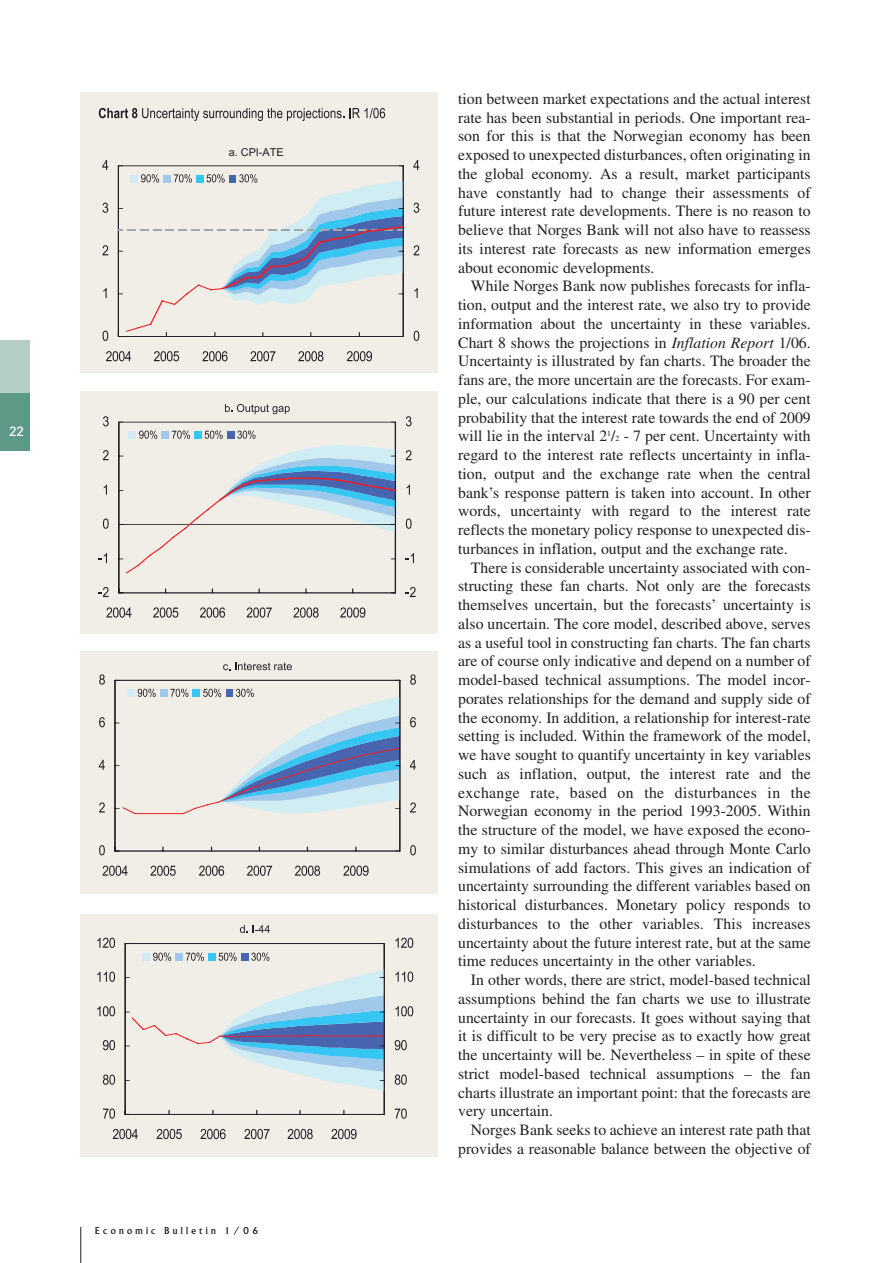
<style>
.page{position:relative;width:893px;height:1263px;background:#fff}
.page>*{position:absolute;margin:0;border:0;box-sizing:border-box;transform-origin:0 0}
.t1{font:15.75px/18.8px "Times";color:#231f20;text-align:justify}
.t2{font:13.5px "Univers";color:#fff}
.t3{font:10.95px "Arial";color:#231f20}
.t4{font:10.5px "Albertus";letter-spacing:.31em;color:#231f20}
.s1{font-style:italic}
.s2{font-size:7.8px}
</style>
<div class="page">
<hr style="left:80px;top:1227px;width:1px;height:36px;background:#231f20">
<div style="left:0;top:340px;width:30px;height:111px;background:#b5cfc7"></div>
<div style="left:0;top:393px;width:30px;height:58px;background:#5e9988"></div>
<div style="left:81px;top:93px;width:357px;height:280px;background:#f1ede7"></div>
<svg style="left:99px;top:108px;width:245px;height:13px"></svg>
<svg style="left:350px;top:108px;width:35px;height:10px"></svg>
<hr style="left:118px;top:166px;width:285px;height:1px;background:#231f20">
<hr style="left:118px;top:166px;width:1px;height:171px;background:#231f20">
<hr style="left:403px;top:166px;width:1px;height:171px;background:#231f20">
<svg style="left:103px;top:331px;width:5px;height:10px"></svg>
<svg style="left:103px;top:288px;width:4px;height:10px"></svg>
<svg style="left:102px;top:245px;width:6px;height:10px"></svg>
<svg style="left:103px;top:203px;width:5px;height:10px"></svg>
<svg style="left:102px;top:160px;width:6px;height:10px"></svg>
<svg style="left:106px;top:351px;width:25px;height:10px"></svg>
<svg style="left:154px;top:351px;width:25px;height:10px"></svg>
<svg style="left:202px;top:351px;width:26px;height:10px"></svg>
<svg style="left:250px;top:351px;width:25px;height:10px"></svg>
<svg style="left:298px;top:351px;width:25px;height:10px"></svg>
<svg style="left:347px;top:351px;width:25px;height:10px"></svg>
<svg style="left:414px;top:331px;width:5px;height:10px"></svg>
<svg style="left:414px;top:288px;width:4px;height:10px"></svg>
<svg style="left:413px;top:245px;width:6px;height:10px"></svg>
<svg style="left:414px;top:203px;width:5px;height:10px"></svg>
<svg style="left:413px;top:160px;width:6px;height:10px"></svg>
<svg style="left:118px;top:174px;width:287px;height:163px"></svg>
<div style="left:81px;top:391px;width:357px;height:242px;background:#f1ede7"></div>
<hr style="left:119px;top:422px;width:276px;height:1px;background:#231f20">
<hr style="left:119px;top:593px;width:276px;height:1px;background:#231f20">
<hr style="left:395px;top:422px;width:1px;height:171px;background:#231f20">
<hr style="left:119px;top:422px;width:1px;height:171px;background:#231f20">
<svg style="left:119px;top:445px;width:278px;height:129px"></svg>
<svg style="left:99px;top:587px;width:10px;height:10px"></svg>
<svg style="left:99px;top:553px;width:8px;height:10px"></svg>
<svg style="left:103px;top:518px;width:6px;height:11px"></svg>
<svg style="left:104px;top:485px;width:3px;height:10px"></svg>
<svg style="left:103px;top:450px;width:6px;height:10px"></svg>
<svg style="left:103px;top:416px;width:6px;height:10px"></svg>
<svg style="left:406px;top:587px;width:10px;height:10px"></svg>
<svg style="left:406px;top:553px;width:8px;height:10px"></svg>
<svg style="left:406px;top:518px;width:6px;height:11px"></svg>
<svg style="left:407px;top:485px;width:3px;height:10px"></svg>
<svg style="left:406px;top:450px;width:5px;height:10px"></svg>
<svg style="left:406px;top:416px;width:6px;height:10px"></svg>
<svg style="left:106px;top:607px;width:25px;height:11px"></svg>
<svg style="left:153px;top:607px;width:25px;height:11px"></svg>
<svg style="left:200px;top:607px;width:25px;height:11px"></svg>
<svg style="left:247px;top:607px;width:25px;height:11px"></svg>
<svg style="left:293px;top:607px;width:26px;height:11px"></svg>
<svg style="left:340px;top:607px;width:25px;height:11px"></svg>
<div style="left:129px;top:431px;width:7px;height:7px;background:#d1edf4"></div>
<svg style="left:139px;top:430px;width:18px;height:9px"></svg>
<div style="left:162px;top:431px;width:7px;height:7px;background:#a0c8ea"></div>
<svg style="left:172px;top:430px;width:18px;height:9px"></svg>
<div style="left:194px;top:431px;width:7px;height:7px;background:#35c6f4"></div>
<svg style="left:205px;top:430px;width:18px;height:9px"></svg>
<div style="left:227px;top:431px;width:7px;height:7px;background:#4866b0"></div>
<svg style="left:237px;top:430px;width:18px;height:9px"></svg>
<svg style="left:225px;top:404px;width:65px;height:10px"></svg>
<div style="left:81px;top:651px;width:357px;height:242px;background:#f1ede7"></div>
<hr style="left:115px;top:851px;width:285px;height:1px;background:#231f20">
<hr style="left:115px;top:680px;width:1px;height:171px;background:#231f20">
<hr style="left:115px;top:680px;width:285px;height:1px;background:#231f20">
<hr style="left:399px;top:680px;width:1px;height:171px;background:#231f20">
<svg style="left:99px;top:845px;width:6px;height:10px"></svg>
<svg style="left:99px;top:802px;width:6px;height:10px"></svg>
<svg style="left:99px;top:760px;width:6px;height:10px"></svg>
<svg style="left:99px;top:717px;width:6px;height:10px"></svg>
<svg style="left:99px;top:674px;width:6px;height:11px"></svg>
<svg style="left:102px;top:865px;width:26px;height:11px"></svg>
<svg style="left:150px;top:865px;width:26px;height:11px"></svg>
<svg style="left:199px;top:865px;width:25px;height:11px"></svg>
<svg style="left:247px;top:865px;width:25px;height:11px"></svg>
<svg style="left:295px;top:865px;width:25px;height:11px"></svg>
<svg style="left:343px;top:865px;width:26px;height:11px"></svg>
<svg style="left:410px;top:845px;width:6px;height:10px"></svg>
<svg style="left:410px;top:802px;width:6px;height:10px"></svg>
<svg style="left:410px;top:760px;width:6px;height:10px"></svg>
<svg style="left:410px;top:717px;width:6px;height:10px"></svg>
<svg style="left:410px;top:674px;width:6px;height:11px"></svg>
<svg style="left:115px;top:689px;width:286px;height:126px"></svg>
<svg style="left:223px;top:662px;width:69px;height:8px"></svg>
<div style="left:81px;top:914px;width:357px;height:243px;background:#f1ede7"></div>
<hr style="left:125px;top:1114px;width:259px;height:1px;background:#231f20">
<hr style="left:125px;top:943px;width:1px;height:171px;background:#231f20">
<hr style="left:125px;top:943px;width:259px;height:1px;background:#231f20">
<hr style="left:384px;top:943px;width:1px;height:171px;background:#231f20">
<svg style="left:126px;top:969px;width:259px;height:121px"></svg>
<svg style="left:103px;top:1108px;width:12px;height:11px"></svg>
<svg style="left:103px;top:1074px;width:12px;height:11px"></svg>
<svg style="left:103px;top:1040px;width:12px;height:10px"></svg>
<svg style="left:97px;top:1006px;width:18px;height:10px"></svg>
<svg style="left:97px;top:972px;width:18px;height:10px"></svg>
<svg style="left:97px;top:938px;width:18px;height:10px"></svg>
<svg style="left:113px;top:1129px;width:25px;height:10px"></svg>
<svg style="left:157px;top:1129px;width:25px;height:10px"></svg>
<svg style="left:200px;top:1129px;width:26px;height:10px"></svg>
<svg style="left:244px;top:1129px;width:25px;height:10px"></svg>
<svg style="left:288px;top:1129px;width:25px;height:10px"></svg>
<svg style="left:331px;top:1129px;width:26px;height:10px"></svg>
<svg style="left:395px;top:1108px;width:12px;height:11px"></svg>
<svg style="left:395px;top:1074px;width:12px;height:11px"></svg>
<svg style="left:395px;top:1040px;width:12px;height:10px"></svg>
<svg style="left:395px;top:1006px;width:18px;height:10px"></svg>
<svg style="left:395px;top:972px;width:18px;height:10px"></svg>
<svg style="left:395px;top:938px;width:18px;height:10px"></svg>
<div style="left:143px;top:953px;width:7px;height:7px;background:#d1edf4"></div>
<svg style="left:153px;top:952px;width:18px;height:9px"></svg>
<div style="left:176px;top:953px;width:7px;height:7px;background:#a0c8ea"></div>
<svg style="left:186px;top:952px;width:18px;height:9px"></svg>
<div style="left:208px;top:953px;width:7px;height:7px;background:#35c6f4"></div>
<svg style="left:219px;top:952px;width:18px;height:9px"></svg>
<div style="left:241px;top:953px;width:7px;height:7px;background:#4866b0"></div>
<svg style="left:251px;top:952px;width:18px;height:9px"></svg>
<svg style="left:240px;top:925px;width:30px;height:8px"></svg>
<p class="t2" style="left:9px;top:427px;width:17px">22</p>
<p class="t3" style="left:229px;top:145px;width:57px">a CPI-ATE</p>
<p class="t4" style="left:95px;top:1227px;width:165px">Economic Bulletin 1/06</p>
<p class="t1" style="left:458px;top:91px;width:354px">tion between market expectations and the actual interest rate has been substantial in periods. One important rea&shy;son for this is that the Norwegian economy has been exposed to unexpected disturbances, often originating in the global economy. As a result, market participants have constantly had to change their assessments of future interest rate developments. There is no reason to believe that Norges Bank will not also have to reassess its interest rate forecasts as new information emerges about economic developments.</p>
<p class="t1" style="left:458px;top:278px;width:354px;text-indent:13px">While Norges Bank now publishes forecasts for infla&shy;tion, output and the interest rate, we also try to provide information about the uncertainty in these variables.<br>Chart 8 shows the projections in <span class="s1">Inflation Report</span> 1/06.<br>Uncertainty is illustrated by fan charts. The broader the fans are, the more uncertain are the forecasts. For exam&shy;ple, our calculations indicate that there is a 90 per cent probability that the interest rate towards the end of 2009 will lie in the interval 2<sup>1</sup>/<span class="s2">2</span> - 7 per cent. Uncertainty with regard to the interest rate reflects uncertainty in infla&shy;tion, output and the exchange rate when the central bank’s response pattern is taken into account. In other words, uncertainty with regard to the interest rate reflects the monetary policy response to unexpected dis&shy;turbances in inflation, output and the exchange rate.</p>
<p class="t1" style="left:458px;top:559px;width:354px;text-indent:13px">There is considerable uncertainty associated with con&shy;structing these fan charts. Not only are the forecasts themselves uncertain, but the forecasts’ uncertainty is also uncertain. The core model, described above, serves as a useful tool in constructing fan charts. The fan charts are of course only indicative and depend on a number of model-based technical assumptions. The model incor&shy;porates relationships for the demand and supply side of the economy. In addition, a relationship for interest-rate setting is included. Within the framework of the model, we have sought to quantify uncertainty in key variables such as inflation, output, the interest rate and the exchange rate, based on the disturbances in the Norwegian economy in the period 1993-2005. Within the structure of the model, we have exposed the econo&shy;my to similar disturbances ahead through Monte Carlo simulations of add factors. This gives an indication of uncertainty surrounding the different variables based on historical disturbances. Monetary policy responds to disturbances to the other variables. This increases uncertainty about the future interest rate, but at the same time reduces uncertainty in the other variables.</p>
<p class="t1" style="left:458px;top:972px;width:354px;text-indent:13px">In other words, there are strict, model-based technical assumptions behind the fan charts we use to illustrate uncertainty in our forecasts. It goes without saying that it is difficult to be very precise as to exactly how great the uncertainty will be. Nevertheless – in spite of these strict model-based technical assumptions – the fan charts illustrate an important point: that the forecasts are very uncertain.</p>
<p class="t1" style="left:458px;top:1122px;width:354px;text-align:right">Norges Bank seeks to achieve an interest rate path that provides a reasonable balance between the objective of</p>
</div>
